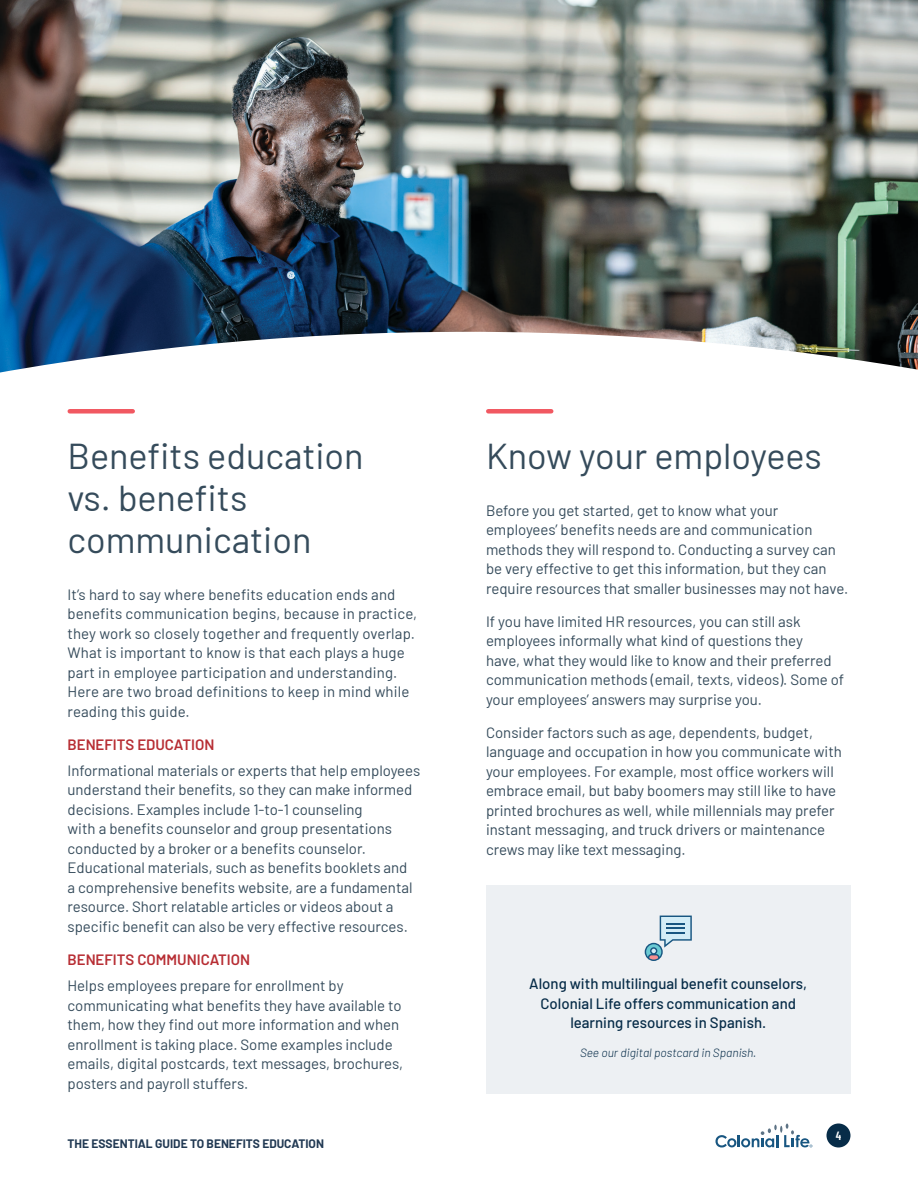
<style>
.page{position:relative;width:918px;height:1188px;background:#fff}
.page>*{position:absolute;margin:0;border:0;box-sizing:border-box;transform-origin:0 0}
.H1_-_Titles_-_Slate_3_24{font:36px/42px "Barlow";color:#354b5b}
.Paragraph_-_Slate_3{font:15px/19.5px "Barlow";color:#354b5b}
.Call_Outs_-_Steel_Blue_3{font:500 15px/19.5px "Barlow";color:#072c48;text-align:center}
.t1{font:600 15px "Barlow";color:#b72d33}
.t2{font:700 12px "Barlow";color:#213953}
.Call_Outs_-_Steel_Blue_3-2{font:italic 300 12px "Barlow";color:#072c48}
.t3{font:600 12px "Barlow Condensed";color:#fff}
</style>
<div class="page">
<div style="left:826px;top:1124px;width:24px;height:24px;background:#072c48;border-radius:50%"></div>
<svg style="left:716px;top:1124px;width:96px;height:23px"></svg>
<img style="left:0;top:0;width:918px;height:332px">
<svg style="left:0;top:332px;width:918px;height:82px"></svg>
<div style="left:486px;top:885px;width:364px;height:209px;background:#edf0f3"></div>
<div style="left:70px;top:409px;width:63px;height:5px;background:#f15861"></div>
<div style="left:488px;top:409px;width:63px;height:5px;background:#f15861"></div>
<svg style="left:645px;top:943px;width:18px;height:18px"></svg>
<svg style="left:646px;top:916px;width:46px;height:44px"></svg>
<h1 class="H1_-_Titles_-_Slate_3_24" style="left:68px;top:432px;width:298px">Benefits education vs. benefits communication</h1>
<p class="Paragraph_-_Slate_3" style="left:68px;top:583px;width:351px">It’s hard to say where benefits education ends and benefits communication begins, because in practice, they work so closely together and frequently overlap.<br>What is important to know is that each plays a huge part in employee participation and understanding.<br>Here are two broad definitions to keep in mind while reading this guide.</p>
<h2 class="t1" style="left:68px;top:733px;width:148px">BENEFITS EDUCATION</h2>
<p class="Paragraph_-_Slate_3" style="left:68px;top:759px;width:354px">Informational materials or experts that help employees understand their benefits, so they can make informed decisions. Examples include 1-to-1 counseling<br>with a benefits counselor and group presentations conducted by a broker or a benefits counselor.<br>Educational materials, such as benefits booklets and<br>a comprehensive benefits website, are a fundamental resource. Short relatable articles or videos about a specific benefit can also be very effective resources.</p>
<h2 class="t1" style="left:68px;top:948px;width:184px">BENEFITS COMMUNICATION</h2>
<p class="Paragraph_-_Slate_3" style="left:68px;top:975px;width:337px">Helps employees prepare for enrollment by communicating what benefits they have available to them, how they find out more information and when enrollment is taking place. Some examples include emails, digital postcards, text messages, brochures, posters and payroll stuffers.</p>
<p class="t2" style="left:68px;top:1134px;width:258px">THE ESSENTIAL GUIDE TO BENEFITS EDUCATION</p>
<h1 class="H1_-_Titles_-_Slate_3_24" style="left:486px;top:432px;width:337px">Know your employees</h1>
<p class="Paragraph_-_Slate_3" style="left:486px;top:499px;width:364px">Before you get started, get to know what your employees’ benefits needs are and communication methods they will respond to. Conducting a survey can be very effective to get this information, but they can require resources that smaller businesses may not have.</p>
<p class="Paragraph_-_Slate_3" style="left:486px;top:610px;width:360px">If you have limited HR resources, you can still ask employees informally what kind of questions they<br>have, what they would like to know and their preferred communication methods (email, texts, videos). Some of your employees’ answers may surprise you.</p>
<p class="Paragraph_-_Slate_3" style="left:486px;top:721px;width:357px">Consider factors such as age, dependents, budget, language and occupation in how you communicate with your employees. For example, most office workers will embrace email, but baby boomers may still like to have printed brochures as well, while millennials may prefer instant messaging, and truck drivers or maintenance crews may like text messaging.</p>
<p class="Call_Outs_-_Steel_Blue_3" style="left:529px;top:973px;width:279px">Along with multilingual benefit counselors,<br>Colonial Life offers communication and learning resources in Spanish.</p>
<p class="Call_Outs_-_Steel_Blue_3-2" style="left:580px;top:1044px;width:178px">See our digital postcard in Spanish.</p>
<p class="t3" style="left:836px;top:1127px;width:7px">4</p>
</div>
